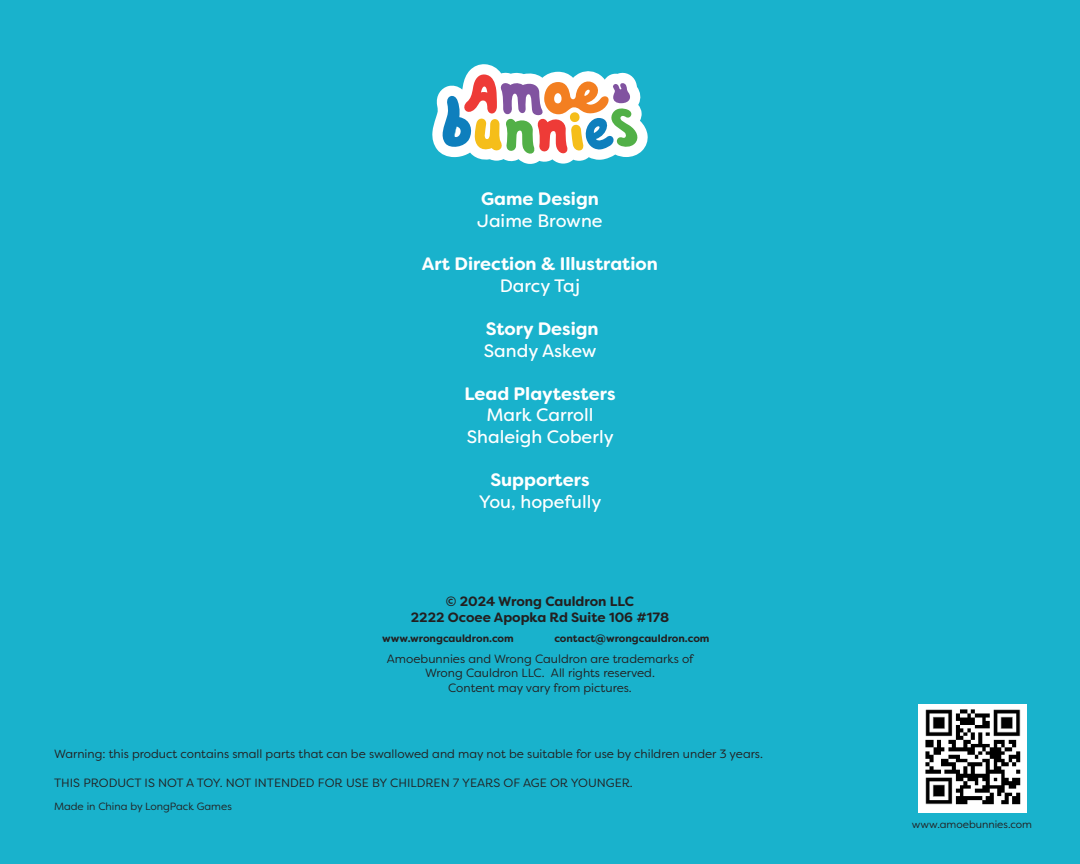
<style>
.page{position:relative;width:1080px;height:864px;background:#19b2cc}
.page>*{position:absolute;margin:0;border:0;box-sizing:border-box;transform-origin:0 0}
.t1{font:700 18px "Filson Soft";color:#fff}
.t2{font:18px "Filson Soft";color:#fff}
.CharacterNamesComponents{font:700 13.5px/16.2px "Filson Soft";color:#231f20;text-align:center}
.CharacterComponentText{font:12px "Filson Soft";color:#231f20}
.Paragraph{font:12px/14.4px "Filson Soft";color:#231f20;text-align:center}
.CharacterNamesComponents-2{font:700 10.5px "Filson Soft";color:#231f20}
.Paragraph-2{font:10.5px "Filson Soft";color:#231f20}
.CharacterNamesComponents-3{font:10.5px "Filson Soft";color:#231f20}
</style>
<div class="page">
<svg style="left:432px;top:64px;width:216px;height:100px"></svg>
<img style="left:918px;top:705px;width:108px;height:108px">
<p class="t1" style="left:481px;top:188px;width:119px">Game Design</p>
<p class="t2" style="left:477px;top:209px;width:127px">Jaime Browne</p>
<p class="t1" style="left:422px;top:252px;width:238px">Art Direction &amp; Illustration</p>
<p class="t2" style="left:500px;top:274px;width:82px">Darcy Taj</p>
<p class="t1" style="left:486px;top:317px;width:114px">Story Design</p>
<p class="t2" style="left:484px;top:339px;width:114px">Sandy Askew</p>
<p class="t1" style="left:464px;top:382px;width:153px">Lead Playtesters</p>
<p class="t2" style="left:487px;top:404px;width:108px">Mark Carroll</p>
<p class="t2" style="left:467px;top:425px;width:149px">Shaleigh Coberly</p>
<p class="t1" style="left:490px;top:468px;width:101px">Supporters</p>
<p class="t2" style="left:479px;top:490px;width:124px">You, hopefully</p>
<p class="CharacterNamesComponents" style="left:411px;top:593px;width:260px">© 2024 Wrong Cauldron LLC<br>2222 Ocoee Apopka Rd Suite 106 #178</p>
<p class="CharacterNamesComponents-2" style="left:382px;top:632px;width:133px">www.wrongcauldron.com</p>
<p class="CharacterNamesComponents-2" style="left:554px;top:632px;width:157px">contact@wrongcauldron.com</p>
<p class="Paragraph" style="left:387px;top:652px;width:308px">Amoebunnies and Wrong Cauldron are trademarks of<br>Wrong Cauldron LLC. All rights reserved.<br>Content may vary from pictures.</p>
<p class="CharacterComponentText" style="left:54px;top:746px;width:711px">Warning: this product contains small parts that can be swallowed and may not be suitable for use by children under 3 years.</p>
<p class="CharacterComponentText" style="left:54px;top:775px;width:580px">THIS PRODUCT IS NOT A TOY. NOT INTENDED FOR USE BY CHILDREN 7 YEARS OF AGE OR YOUNGER.</p>
<p class="Paragraph-2" style="left:54px;top:800px;width:179px">Made in China by LongPack Games</p>
<p class="CharacterNamesComponents-3" style="left:912px;top:818px;width:122px">www.amoebunnies.com</p>
</div>
